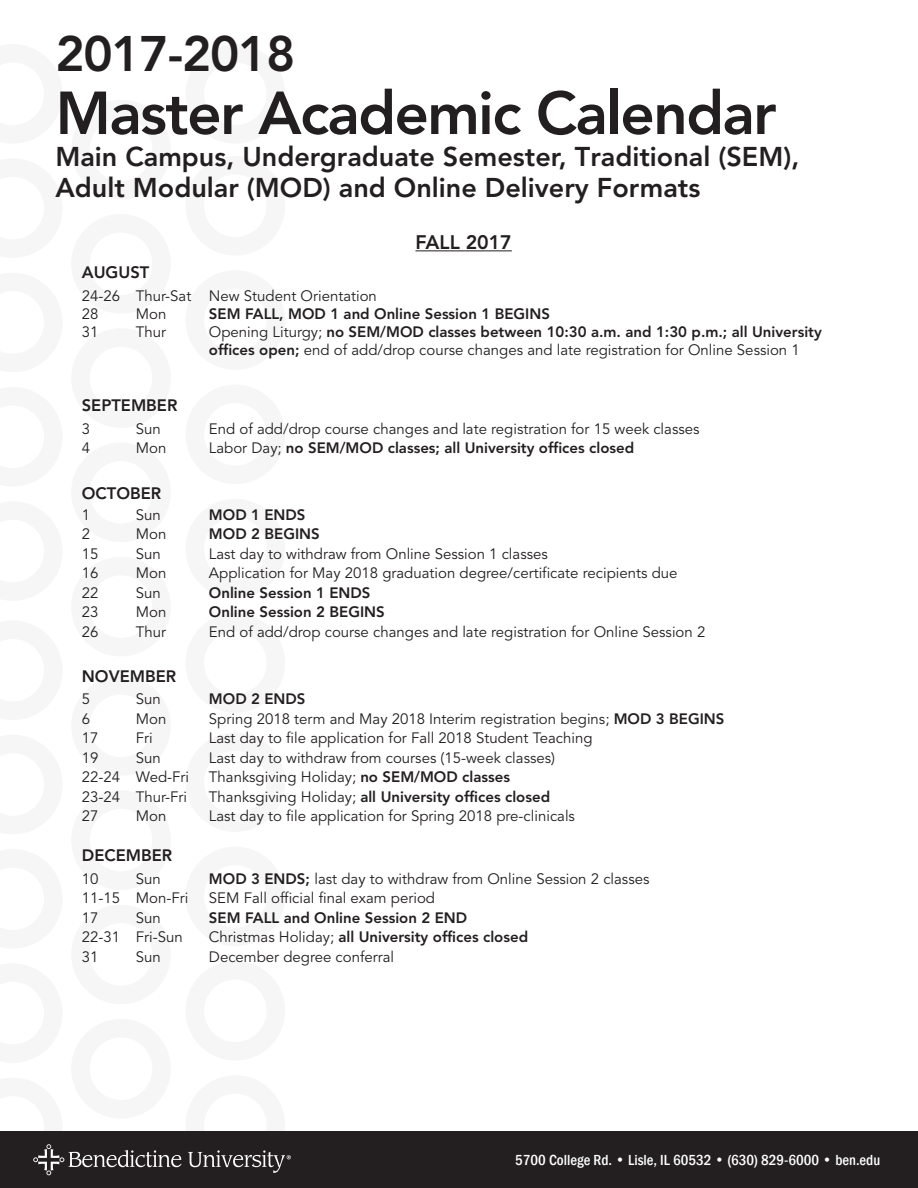
<style>
.page{position:relative;width:918px;height:1188px;background:#fff}
.page>*{position:absolute;margin:0;border:0;box-sizing:border-box;transform-origin:0 0}
.t1{font:800 60px "Avenir LT Std";letter-spacing:-.025em;color:#231f20}
.t2{font:800 49.5px "Avenir LT Std";letter-spacing:-.025em;color:#231f20}
.t3{font:800 27px/31.5px "Avenir LT Std";color:#231f20}
.Semester_Header{font:800 19.5px "Avenir LT Std";color:#231f20}
.Dates{font:800 16.5px "Avenir LT Std";color:#231f20}
.Month{font:800 16.5px "Avenir LT Std";color:#231f20}
.Dates-2{font:15px/18px "Avenir LT Std";color:#231f20}
.Dates-3{font:800 15px "Avenir LT Std";color:#231f20}
.Month-2{font:15px "Avenir LT Std";color:#231f20}
.Month-3{font:800 15px "Avenir LT Std";color:#231f20}
.t4{font:500 condensed 15px "Franklin Gothic";color:#fff}
.s1{font-weight:800}
.s2{font-weight:400}
</style>
<div class="page">
<div style="left:0;top:1131px;width:918px;height:57px;background:#231f20"></div>
<svg style="left:33px;top:1144px;width:258px;height:31px"></svg>
<hr style="left:415px;top:250px;width:97px;height:1px;background:#231f20">
<p class="t2" style="left:55px;top:25px;width:242px">2017-2018</p>
<p class="t1" style="left:55px;top:78px;width:723px">Master Academic Calendar</p>
<p class="t3" style="left:55px;top:140px;width:745px">Main Campus, Undergraduate Semester, Traditional (SEM),<br>Adult Modular (MOD) and Online Delivery Formats</p>
<p class="Semester_Header" style="left:415px;top:231px;width:98px">FALL 2017</p>
<p class="Month" style="left:82px;top:262px;width:69px">AUGUST</p>
<p class="Dates-2" style="left:82px;top:287px;width:297px">24-26 Thur-Sat New Student Orientation</p>
<p class="Dates-2" style="left:82px;top:305px;width:18px">28</p>
<p class="Dates-2" style="left:136px;top:305px;width:32px">Mon</p>
<p class="Dates-3" style="left:209px;top:305px;width:343px">SEM FALL, MOD 1 and Online Session 1 BEGINS</p>
<p class="Dates-2" style="left:82px;top:323px;width:18px">31</p>
<p class="Dates-2" style="left:136px;top:323px;width:32px">Thur</p>
<p class="Dates-2" style="left:209px;top:323px;width:614px">Opening Liturgy; <span class="s1">no SEM/MOD classes between 10:30 a.m. and 1:30 p.m.; all University offices open;</span> end of add/drop course changes and late registration for Online Session 1</p>
<p class="Month" style="left:82px;top:396px;width:97px">SEPTEMBER</p>
<p class="Month-2" style="left:82px;top:420px;width:10px">3</p>
<p class="Month-2" style="left:136px;top:420px;width:27px">Sun</p>
<p class="Month-2" style="left:209px;top:420px;width:492px">End of add/drop course changes and late registration for 15 week classes</p>
<p class="Month-2" style="left:82px;top:439px;width:10px">4</p>
<p class="Month-2" style="left:136px;top:439px;width:32px">Mon</p>
<p class="Month-3" style="left:209px;top:439px;width:427px"><span class="s2">Labor Day;</span> no SEM/MOD classes; all University offices closed</p>
<p class="Dates" style="left:82px;top:483px;width:81px">OCTOBER</p>
<p class="Dates-2" style="left:82px;top:506px;width:10px">1</p>
<p class="Dates-2" style="left:136px;top:506px;width:27px">Sun</p>
<p class="Dates-3" style="left:209px;top:506px;width:98px">MOD 1 ENDS</p>
<p class="Dates-2" style="left:82px;top:526px;width:10px">2</p>
<p class="Dates-2" style="left:136px;top:526px;width:32px">Mon</p>
<p class="Dates-3" style="left:209px;top:525px;width:112px">MOD 2 BEGINS</p>
<p class="Dates-2" style="left:82px;top:545px;width:18px">15</p>
<p class="Dates-2" style="left:136px;top:545px;width:27px">Sun</p>
<p class="Dates-2" style="left:209px;top:545px;width:340px">Last day to withdraw from Online Session 1 classes</p>
<p class="Dates-2" style="left:82px;top:565px;width:18px">16</p>
<p class="Dates-2" style="left:136px;top:565px;width:32px">Mon</p>
<p class="Dates-2" style="left:209px;top:565px;width:470px">Application for May 2018 graduation degree/certificate recipients due</p>
<p class="Dates-2" style="left:82px;top:584px;width:18px">22</p>
<p class="Dates-2" style="left:136px;top:584px;width:27px">Sun</p>
<p class="Dates-3" style="left:209px;top:584px;width:163px">Online Session 1 ENDS</p>
<p class="Dates-2" style="left:82px;top:604px;width:18px">23</p>
<p class="Dates-2" style="left:136px;top:604px;width:32px">Mon</p>
<p class="Dates-3" style="left:209px;top:603px;width:177px">Online Session 2 BEGINS</p>
<p class="Dates-2" style="left:82px;top:623px;width:18px">26</p>
<p class="Dates-2" style="left:136px;top:623px;width:32px">Thur</p>
<p class="Dates-2" style="left:209px;top:623px;width:498px">End of add/drop course changes and late registration for Online Session 2</p>
<p class="Dates" style="left:82px;top:666px;width:96px">NOVEMBER</p>
<p class="Dates-2" style="left:82px;top:691px;width:10px">5</p>
<p class="Dates-2" style="left:136px;top:691px;width:27px">Sun</p>
<p class="Dates-3" style="left:209px;top:690px;width:98px">MOD 2 ENDS</p>
<p class="Dates-2" style="left:82px;top:710px;width:10px">6</p>
<p class="Dates-2" style="left:136px;top:710px;width:32px">Mon</p>
<p class="Dates-2" style="left:209px;top:710px;width:517px">Spring 2018 term and May 2018 Interim registration begins; <span class="s1">MOD 3 BEGINS</span></p>
<p class="Dates-2" style="left:82px;top:730px;width:18px">17</p>
<p class="Dates-2" style="left:136px;top:730px;width:18px">Fri</p>
<p class="Dates-2" style="left:209px;top:730px;width:385px">Last day to file application for Fall 2018 Student Teaching</p>
<p class="Dates-2" style="left:82px;top:749px;width:18px">19</p>
<p class="Dates-2" style="left:136px;top:749px;width:27px">Sun</p>
<p class="Dates-2" style="left:209px;top:749px;width:348px">Last day to withdraw from courses (15-week classes)</p>
<p class="Dates-2" style="left:82px;top:769px;width:109px">22-24 Wed-Fri</p>
<p class="Dates-2" style="left:209px;top:769px;width:303px">Thanksgiving Holiday; <span class="s1">no SEM/MOD classes</span></p>
<p class="Dates-2" style="left:82px;top:788px;width:107px">23-24 Thur-Fri</p>
<p class="Dates-3" style="left:209px;top:788px;width:343px"><span class="s2">Thanksgiving Holiday;</span> all University offices closed</p>
<p class="Dates-2" style="left:82px;top:808px;width:18px">27</p>
<p class="Dates-2" style="left:136px;top:808px;width:32px">Mon</p>
<p class="Dates-2" style="left:209px;top:808px;width:368px">Last day to file application for Spring 2018 pre-clinicals</p>
<p class="Dates" style="left:82px;top:846px;width:92px">DECEMBER</p>
<p class="Dates-2" style="left:82px;top:870px;width:18px">10</p>
<p class="Dates-2" style="left:136px;top:870px;width:27px">Sun</p>
<p class="Dates-2" style="left:209px;top:870px;width:442px"><span class="s1">MOD 3 ENDS;</span> last day to withdraw from Online Session 2 classes</p>
<p class="Dates-2" style="left:82px;top:889px;width:108px">11-15 Mon-Fri</p>
<p class="Dates-2" style="left:209px;top:889px;width:228px">SEM Fall official final exam period</p>
<p class="Dates-2" style="left:82px;top:909px;width:18px">17</p>
<p class="Dates-2" style="left:136px;top:909px;width:27px">Sun</p>
<p class="Dates-3" style="left:209px;top:908px;width:260px">SEM FALL and Online Session 2 END</p>
<p class="Dates-2" style="left:82px;top:928px;width:102px">22-31 Fri-Sun</p>
<p class="Dates-3" style="left:209px;top:928px;width:321px"><span class="s2">Christmas Holiday;</span> all University offices closed</p>
<p class="Dates-2" style="left:82px;top:948px;width:18px">31</p>
<p class="Dates-2" style="left:136px;top:948px;width:27px">Sun</p>
<p class="Dates-2" style="left:209px;top:948px;width:187px">December degree conferral</p>
<p class="t4" style="left:515px;top:1150px;width:367px">5700 College Rd. • Lisle, IL 60532 • (630) 829-6000 • ben.edu</p>
</div>
